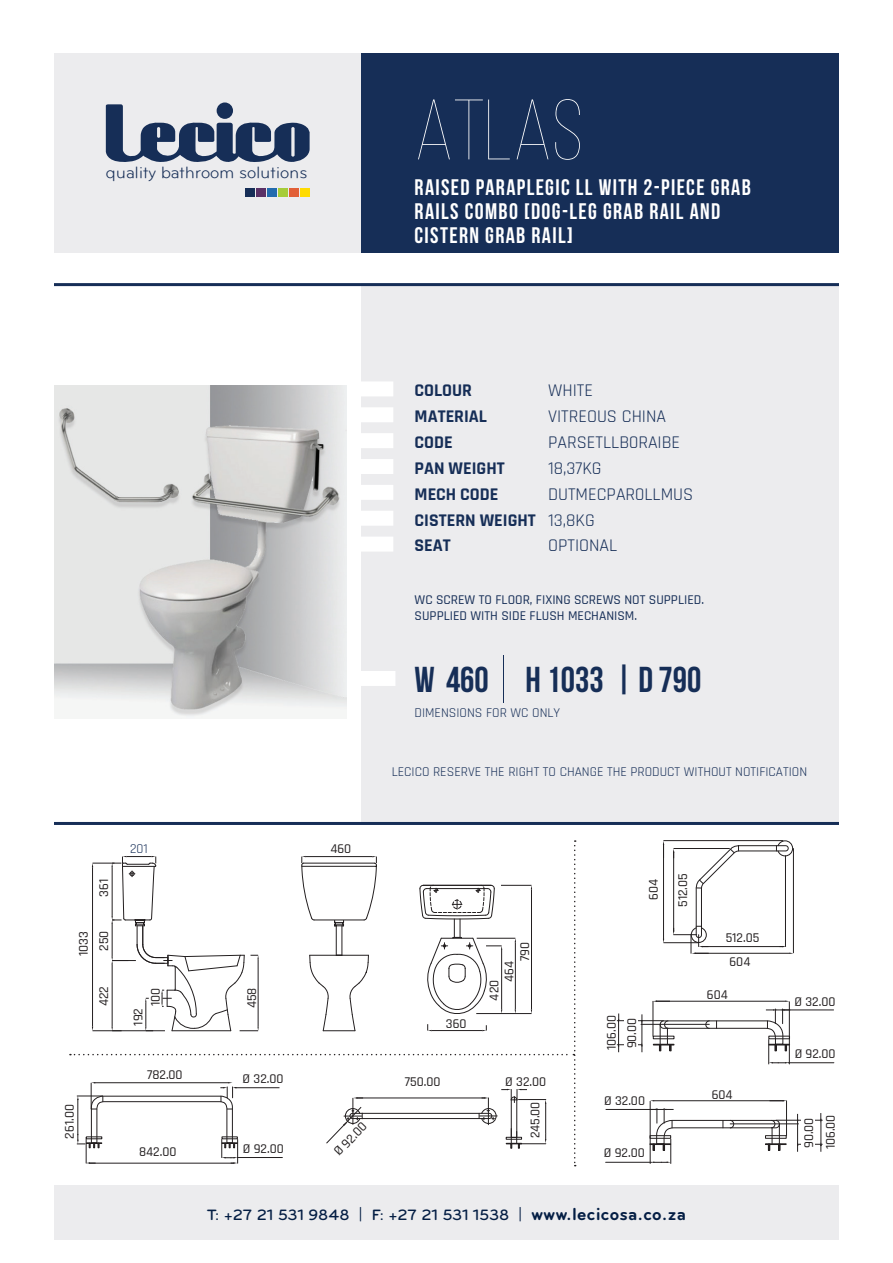
<style>
.page{position:relative;width:893px;height:1263px;background:#fff}
.page>*{position:absolute;margin:0;border:0;box-sizing:border-box;transform-origin:0 0}
.t1{font:100 85.5px "Bebas Neue";color:#fff}
.t2{font:36px "Bebas Neue";color:#162e57}
.t3{font:22.5px/24px "Bebas Neue";letter-spacing:.06em;color:#fff}
.t4{font:18px/25.8px "Rajdhani";color:#162e57}
.t5{font:700 18px "Rajdhani";color:#162e57}
.t6{font:17.1px "Bryant";letter-spacing:-.01em;color:#162e57}
.t7{font:500 15.6px "Bryant";color:#041e44}
.t8{font:500 13.5px "Rajdhani";color:#231f20}
.t9{font:13.5px "Rajdhani";color:#162e57}
.t10{font:500 13.5px/16.2px "Rajdhani";color:#162e57}
.s1{font-weight:700}
.s2{font-weight:100;font-size:67.5px}
.s3{font-weight:700;font-size:18px}
</style>
<div class="page">
<div style="left:54px;top:53px;width:307px;height:200px;background:#ececee"></div>
<div style="left:362px;top:283px;width:477px;height:539px;background:#ececee"></div>
<div style="left:54px;top:1185px;width:785px;height:54px;background:#ececee"></div>
<div style="left:256px;top:188px;width:9px;height:9px;background:#5a3166"></div>
<div style="left:245px;top:188px;width:9px;height:9px;background:#162e57"></div>
<div style="left:267px;top:188px;width:9px;height:9px;background:#236bae"></div>
<div style="left:278px;top:188px;width:10px;height:9px;background:#a6cc39"></div>
<div style="left:289px;top:188px;width:10px;height:9px;background:#e25f37"></div>
<div style="left:300px;top:188px;width:10px;height:9px;background:#ffdb01"></div>
<svg style="left:106px;top:102px;width:204px;height:60px"></svg>
<div style="left:361px;top:53px;width:478px;height:200px;background:#162e57"></div>
<hr style="left:54px;top:283px;width:785px;height:3px;background:#162e57">
<hr style="left:54px;top:822px;width:785px;height:3px;background:#162e57">
<div style="left:355px;top:671px;width:40px;height:15px;background:#fff"></div>
<div style="left:347px;top:381px;width:46px;height:15px;background:#fff"></div>
<div style="left:347px;top:407px;width:46px;height:15px;background:#fff"></div>
<div style="left:347px;top:433px;width:46px;height:15px;background:#fff"></div>
<div style="left:347px;top:459px;width:46px;height:15px;background:#fff"></div>
<div style="left:347px;top:485px;width:46px;height:15px;background:#fff"></div>
<div style="left:347px;top:511px;width:46px;height:15px;background:#fff"></div>
<div style="left:347px;top:537px;width:46px;height:15px;background:#fff"></div>
<img style="left:54px;top:386px;width:292px;height:332px">
<svg style="left:70px;top:840px;width:506px;height:326px"></svg>
<hr style="left:664px;top:942px;width:35px;height:1px;background:#231f20">
<hr style="left:664px;top:840px;width:119px;height:1px;background:#231f20">
<svg style="left:673px;top:840px;width:121px;height:114px"></svg>
<hr style="left:663px;top:844px;width:1px;height:95px;background:#231f20">
<hr style="left:653px;top:1001px;width:1px;height:35px;background:#231f20">
<hr style="left:617px;top:1020px;width:46px;height:1px;background:#231f20">
<hr style="left:789px;top:1002px;width:1px;height:62px;background:#231f20">
<hr style="left:775px;top:1010px;width:59px;height:1px;background:#231f20">
<hr style="left:788px;top:1062px;width:46px;height:1px;background:#231f20">
<hr style="left:641px;top:1024px;width:68px;height:1px;background:#231f20">
<hr style="left:656px;top:1001px;width:130px;height:1px;background:#231f20">
<svg style="left:653px;top:1000px;width:17px;height:2px"></svg>
<svg style="left:617px;top:1013px;width:26px;height:39px"></svg>
<svg style="left:653px;top:1009px;width:137px;height:55px"></svg>
<div style="left:765px;top:1135px;width:22px;height:4px;border:1px solid #231f20"></div>
<div style="left:765px;top:1143px;width:22px;height:2px;border:1px solid #231f20"></div>
<hr style="left:786px;top:1101px;width:1px;height:35px;background:#231f20">
<hr style="left:776px;top:1120px;width:46px;height:1px;background:#231f20">
<hr style="left:650px;top:1101px;width:1px;height:62px;background:#231f20">
<hr style="left:606px;top:1109px;width:58px;height:1px;background:#231f20">
<hr style="left:606px;top:1162px;width:45px;height:1px;background:#231f20">
<hr style="left:730px;top:1123px;width:68px;height:1px;background:#231f20">
<hr style="left:654px;top:1100px;width:129px;height:1px;background:#231f20">
<svg style="left:769px;top:1100px;width:18px;height:1px"></svg>
<svg style="left:797px;top:1113px;width:25px;height:39px"></svg>
<svg style="left:649px;top:1108px;width:131px;height:55px"></svg>
<p class="t6" style="left:106px;top:163px;width:203px">quality bathroom solutions</p>
<h1 class="t1" style="left:415px;top:85px;width:170px">Atlas</h1>
<h3 class="t3" style="left:415px;top:175px;width:338px">RAISED PARAPLEGIC LL WITH 2-PIECE GRAB<br>RAILS COMBO [DOG-LEG GRAB RAIL AND<br>CISTERN GRAB RAIL]</h3>
<h3 class="t5" style="left:415px;top:380px;width:59px">COLOUR</h3>
<h3 class="t4" style="left:548px;top:378px;width:46px">WHITE</h3>
<h3 class="t5" style="left:415px;top:405px;width:74px">MATERIAL</h3>
<h3 class="t4" style="left:548px;top:404px;width:119px">VITREOUS CHINA</h3>
<h3 class="t5" style="left:415px;top:431px;width:40px">CODE</h3>
<h3 class="t4" style="left:548px;top:430px;width:134px">PARSETLLB0RAIBE</h3>
<h3 class="t5" style="left:415px;top:457px;width:92px">PAN WEIGHT</h3>
<h3 class="t4" style="left:548px;top:456px;width:55px">18,37KG</h3>
<h3 class="t5" style="left:415px;top:483px;width:85px">MECH CODE</h3>
<h3 class="t4" style="left:415px;top:482px;width:280px;text-indent:134px">DUTMECPAR0LLMUS<br><span class="s1">CISTERN WEIGHT</span> 13,8KG<br><span class="s1">SEAT</span></h3>
<h3 class="t4" style="left:548px;top:533px;width:71px">OPTIONAL</h3>
<p class="t10" style="left:415px;top:592px;width:291px">WC SCREW TO FLOOR, FIXING SCREWS NOT SUPPLIED.<br>SUPPLIED WITH SIDE FLUSH MECHANISM.</p>
<h2 class="t2" style="left:415px;top:660px;width:288px">W 460 <span class="s2">|</span> H 1033 | D 790</h2>
<p class="t9" style="left:415px;top:705px;width:147px">DIMENSIONS FOR WC ONLY</p>
<p class="t9" style="left:392px;top:764px;width:417px">LECICO RESERVE THE RIGHT TO CHANGE THE PRODUCT WITHOUT NOTIFICATION</p>
<p class="t8" style="left:76px;top:956px;width:26px;rotate:-90deg">1033</p>
<p class="t8" style="left:96px;top:897px;width:19px;rotate:-90deg">361</p>
<p class="t8" style="left:96px;top:951px;width:22px;rotate:-90deg">250</p>
<p class="t8" style="left:96px;top:1006px;width:22px;rotate:-90deg">422</p>
<p class="t8" style="left:62px;top:1138px;width:36px;rotate:-90deg">261.00</p>
<p class="t9" style="left:130px;top:841px;width:19px">201</p>
<p class="t8" style="left:330px;top:841px;width:22px">460</p>
<p class="t8" style="left:130px;top:1026px;width:19px;rotate:-90deg">192</p>
<p class="t8" style="left:148px;top:1006px;width:20px;rotate:-90deg">100</p>
<p class="t8" style="left:244px;top:1008px;width:22px;rotate:-90deg">458</p>
<p class="t8" style="left:147px;top:1067px;width:37px">782.00</p>
<p class="t8" style="left:139px;top:1144px;width:39px">842.00</p>
<p class="t8" style="left:243px;top:1071px;width:42px">Ø 32.00</p>
<p class="t8" style="left:243px;top:1141px;width:43px">Ø 92.00</p>
<p class="t8" style="left:331px;top:1148px;width:43px;rotate:-46deg">Ø 92.00</p>
<p class="t8" style="left:446px;top:1015px;width:22px">360</p>
<p class="t8" style="left:405px;top:1074px;width:37px">750.00</p>
<p class="t8" style="left:517px;top:961px;width:21px;rotate:-90deg">790</p>
<p class="t8" style="left:501px;top:982px;width:23px;rotate:-90deg">464</p>
<p class="t8" style="left:486px;top:1000px;width:22px;rotate:-90deg">420</p>
<p class="t8" style="left:505px;top:1074px;width:42px">Ø 32.00</p>
<p class="t8" style="left:527px;top:1138px;width:38px;rotate:-90deg">245.00</p>
<p class="t8" style="left:645px;top:900px;width:22px;rotate:-90deg">604</p>
<p class="t8" style="left:675px;top:907px;width:35px;rotate:-90deg">512.05</p>
<p class="t8" style="left:604px;top:1050px;width:36px;rotate:-90deg">106.00</p>
<p class="t8" style="left:624px;top:1048px;width:32px;rotate:-90deg">90.00</p>
<p class="t8" style="left:604px;top:1093px;width:42px">Ø 32.00</p>
<p class="t8" style="left:604px;top:1145px;width:42px">Ø 92.00</p>
<p class="t7" style="left:207px;top:1206px;width:480px">T: +27 21 531 9848 | F: +27 21 531 1538 | <span class="s3">www.lecicosa.co.za</span></p>
<p class="t8" style="left:726px;top:930px;width:35px">512.05</p>
<p class="t8" style="left:729px;top:954px;width:22px">604</p>
<p class="t8" style="left:707px;top:987px;width:22px">604</p>
<p class="t8" style="left:712px;top:1086px;width:22px">604</p>
<p class="t8" style="left:794px;top:994px;width:42px">Ø 32.00</p>
<p class="t8" style="left:795px;top:1045px;width:42px">Ø 92.00</p>
<p class="t8" style="left:801px;top:1148px;width:32px;rotate:-90deg">90.00</p>
<p class="t8" style="left:823px;top:1149px;width:36px;rotate:-90deg">106.00</p>
</div>
